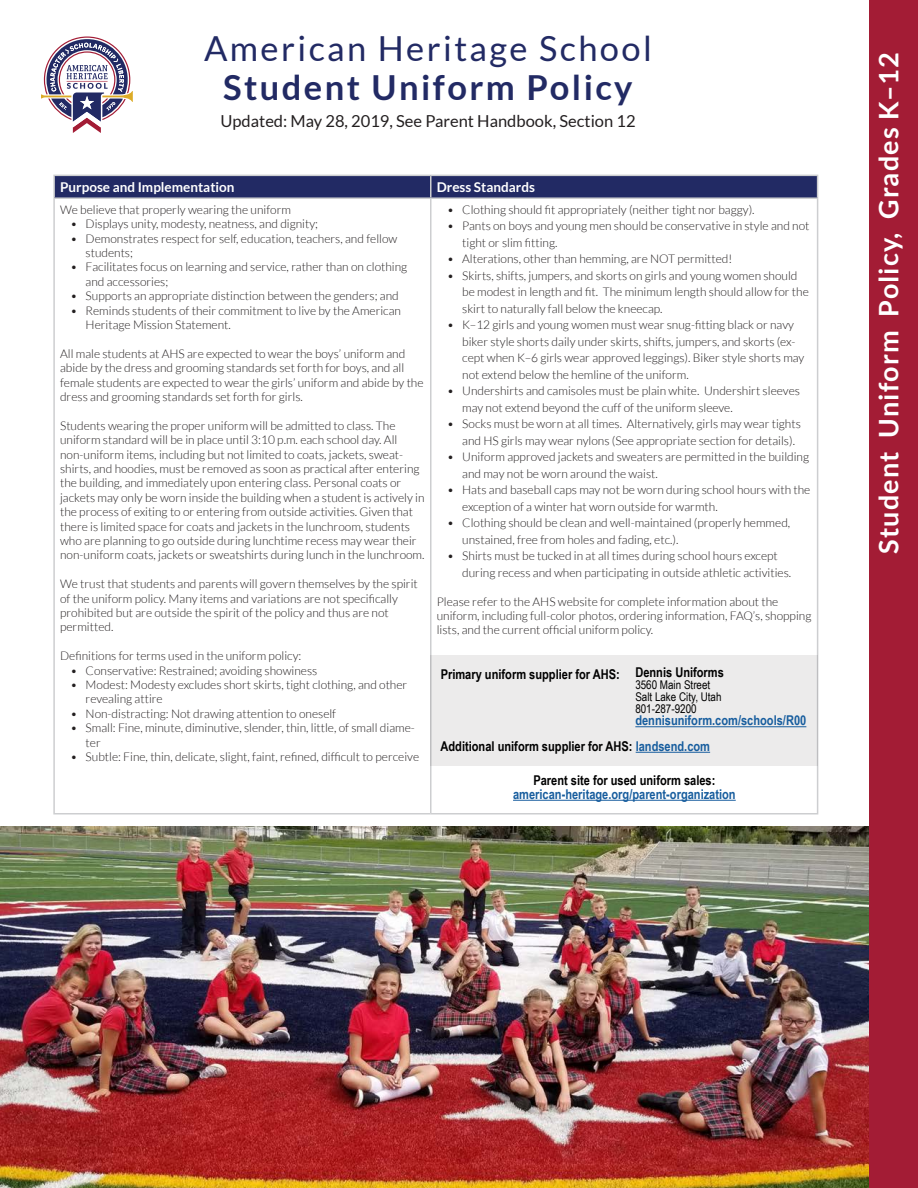
<style>
.page{position:relative;width:918px;height:1188px;background:#fff}
.page>*{position:absolute;margin:0;border:0;box-sizing:border-box;transform-origin:0 0}
.t1{font:34.5px "Lato";letter-spacing:.07em;color:#222a64}
.t2{font:700 34.5px "Lato";letter-spacing:.07em;color:#222a64}
.t3{font:700 27px "Lato";letter-spacing:.04em;color:#fff}
.t4{font:16.5px "Lato";color:#231f20}
.t5{font:700 13.5px "Arial Narrow";color:#000}
.t6{font:700 13.5px "Arial Narrow";color:#175d9e}
.t7{font:700 13.5px "Lato";color:#fff}
.t8{font:300 12px/14.4px "Lato";color:#231f20}
.t9{font:12px "Arial Narrow";color:#000}
.s1{color:#175d9e}
</style>
<div class="page">
<img style="left:0;top:826px;width:870px;height:362px">
<hr style="left:817px;top:199px;width:1px;height:614px;background:#cdced0">
<hr style="left:431px;top:813px;width:387px;height:1px;background:#cdced0">
<hr style="left:53px;top:199px;width:2px;height:614px;background:#cdced0">
<hr style="left:430px;top:199px;width:2px;height:614px;background:#cdced0">
<hr style="left:53px;top:813px;width:378px;height:1px;background:#cdced0">
<hr style="left:53px;top:175px;width:378px;height:1px;background:#cdced0">
<hr style="left:53px;top:176px;width:2px;height:21px;background:#cdced0">
<svg style="left:54px;top:175px;width:764px;height:22px;background:#2c336a"></svg>
<hr style="left:53px;top:197px;width:378px;height:2px;background:#cdced0">
<hr style="left:431px;top:197px;width:387px;height:2px;background:#cdced0">
<div style="left:870px;top:0;width:48px;height:1188px;background:#a31c35"></div>
<svg style="left:41px;top:36px;width:92px;height:97px"></svg>
<div style="left:430px;top:655px;width:387px;height:111px;background:#ecebeb"></div>
<hr style="left:513px;top:800px;width:223px;height:1px;background:#175d9e">
<hr style="left:635px;top:726px;width:171px;height:1px;background:#175d9e">
<hr style="left:636px;top:752px;width:74px;height:1px;background:#175d9e">
<p class="t1" style="left:204px;top:30px;width:449px">American Heritage School</p>
<p class="t2" style="left:223px;top:68px;width:411px">Student Uniform Policy</p>
<p class="t4" style="left:220px;top:112px;width:417px">Updated: May 28, 2019, See Parent Handbook, Section 12</p>
<p class="t7" style="left:60px;top:180px;width:176px">Purpose and Implementation</p>
<p class="t7" style="left:437px;top:180px;width:100px">Dress Standards</p>
<p class="t8" style="left:60px;top:202px;width:232px">We believe that properly wearing the uniform</p>
<p class="t8" style="left:71px;top:217px;width:249px">• Displays unity, modesty, neatness, and dignity;</p>
<p class="t8" style="left:86px;top:231px;width:313px;text-indent:-15px">• Demonstrates respect for self, education, teachers, and fellow students;</p>
<p class="t8" style="left:86px;top:260px;width:323px;text-indent:-15px">• Facilitates focus on learning and service, rather than on clothing and accessories;</p>
<p class="t8" style="left:71px;top:289px;width:330px">• Supports an appropriate distinction between the genders; and</p>
<p class="t8" style="left:86px;top:303px;width:317px;text-indent:-15px">• Reminds students of their commitment to live by the American<br>Heritage Mission Statement.</p>
<p class="t8" style="left:60px;top:346px;width:365px">All male students at AHS are expected to wear the boys’ uniform and abide by the dress and grooming standards set forth for boys, and all female students are expected to wear the girls’ uniform and abide by the dress and grooming standards set forth for girls.</p>
<p class="t8" style="left:60px;top:418px;width:366px">Students wearing the proper uniform will be admitted to class. The uniform standard will be in place until 3:10 p.m. each school day. All non-uniform items, including but not limited to coats, jackets, sweat&shy;shirts, and hoodies, must be removed as soon as practical after entering the building, and immediately upon entering class. Personal coats or jackets may only be worn inside the building when a student is actively in the process of exiting to or entering from outside activities. Given that there is limited space for coats and jackets in the lunchroom, students who are planning to go outside during lunchtime recess may wear their non-uniform coats, jackets or sweatshirts during lunch in the lunchroom.</p>
<p class="t8" style="left:60px;top:577px;width:359px">We trust that students and parents will govern themselves by the spirit of the uniform policy. Many items and variations are not specifically prohibited but are outside the spirit of the policy and thus are not permitted.</p>
<p class="t8" style="left:60px;top:649px;width:243px">Definitions for terms used in the uniform policy:</p>
<p class="t8" style="left:71px;top:663px;width:248px">• Conservative: Restrained; avoiding showiness</p>
<p class="t8" style="left:86px;top:678px;width:323px;text-indent:-15px">• Modest: Modesty excludes short skirts, tight clothing, and other revealing attire</p>
<p class="t8" style="left:71px;top:706px;width:267px">• Non-distracting: Not drawing attention to oneself</p>
<p class="t8" style="left:86px;top:721px;width:331px;text-indent:-15px">• Small: Fine, minute, diminutive, slender, thin, little, of small diame&shy;ter</p>
<p class="t8" style="left:71px;top:750px;width:350px">• Subtle: Fine, thin, delicate, slight, faint, refined, difficult to perceive</p>
<p class="t8" style="left:447px;top:202px;width:309px">• Clothing should fit appropriately (neither tight nor baggy).</p>
<p class="t8" style="left:462px;top:218px;width:349px;line-height:16.5px;text-indent:-15px">• Pants on boys and young men should be conservative in style and not tight or slim fitting.</p>
<p class="t8" style="left:447px;top:252px;width:287px">• Alterations, other than hemming, are NOT permitted!</p>
<p class="t8" style="left:462px;top:267px;width:348px;line-height:16.5px;text-indent:-15px">• Skirts, shifts, jumpers, and skorts on girls and young women should be modest in length and fit. The minimum length should allow for the skirt to naturally fall below the kneecap.</p>
<p class="t8" style="left:462px;top:317px;width:344px;line-height:16.5px;text-indent:-15px">• K–12 girls and young women must wear snug-fitting black or navy biker style shorts daily under skirts, shifts, jumpers, and skorts (ex&shy;cept when K–6 girls wear approved leggings). Biker style shorts may not extend below the hemline of the uniform.</p>
<p class="t8" style="left:462px;top:383px;width:339px;line-height:16.5px;text-indent:-15px">• Undershirts and camisoles must be plain white. Undershirt sleeves may not extend beyond the cuff of the uniform sleeve.</p>
<p class="t8" style="left:462px;top:416px;width:340px;line-height:16.5px;text-indent:-15px">• Socks must be worn at all times. Alternatively, girls may wear tights and HS girls may wear nylons (See appropriate section for details).</p>
<p class="t8" style="left:462px;top:449px;width:348px;line-height:16.5px;text-indent:-15px">• Uniform approved jackets and sweaters are permitted in the building and may not be worn around the waist.</p>
<p class="t8" style="left:462px;top:482px;width:350px;line-height:16.5px;text-indent:-15px">• Hats and baseball caps may not be worn during school hours with the exception of a winter hat worn outside for warmth.</p>
<p class="t8" style="left:462px;top:515px;width:329px;line-height:16.5px;text-indent:-15px">• Clothing should be clean and well-maintained (properly hemmed, unstained, free from holes and fading, etc.).</p>
<p class="t8" style="left:462px;top:548px;width:331px;line-height:16.5px;text-indent:-15px">• Shirts must be tucked in at all times during school hours except during recess and when participating in outside athletic activities.</p>
<p class="t8" style="left:437px;top:594px;width:376px">Please refer to the AHS website for complete information about the uniform, including full-color photos, ordering information, FAQ’s, shopping lists, and the current official uniform policy.</p>
<p class="t5" style="left:635px;top:662px;width:90px">Dennis Uniforms</p>
<p class="t9" style="left:635px;top:676px;width:76px">3560 Main Street</p>
<p class="t9" style="left:635px;top:688px;width:88px">Salt Lake City, Utah</p>
<p class="t9" style="left:635px;top:700px;width:63px">801-287-9200</p>
<p class="t6" style="left:635px;top:710px;width:173px">dennisuniform.com/schools/R00</p>
<p class="t5" style="left:441px;top:664px;width:181px">Primary uniform supplier for AHS:</p>
<p class="t5" style="left:441px;top:736px;width:271px">Additional uniform supplier for AHS: <span class="s1">landsend.com</span></p>
<p class="t5" style="left:533px;top:770px;width:184px">Parent site for used uniform sales:</p>
<p class="t6" style="left:513px;top:784px;width:224px">american-heritage.org/parent-organization</p>
<p class="t3" style="left:873px;top:554px;width:503px;rotate:-90deg">Student Uniform Policy, Grades K–12</p>
</div>
